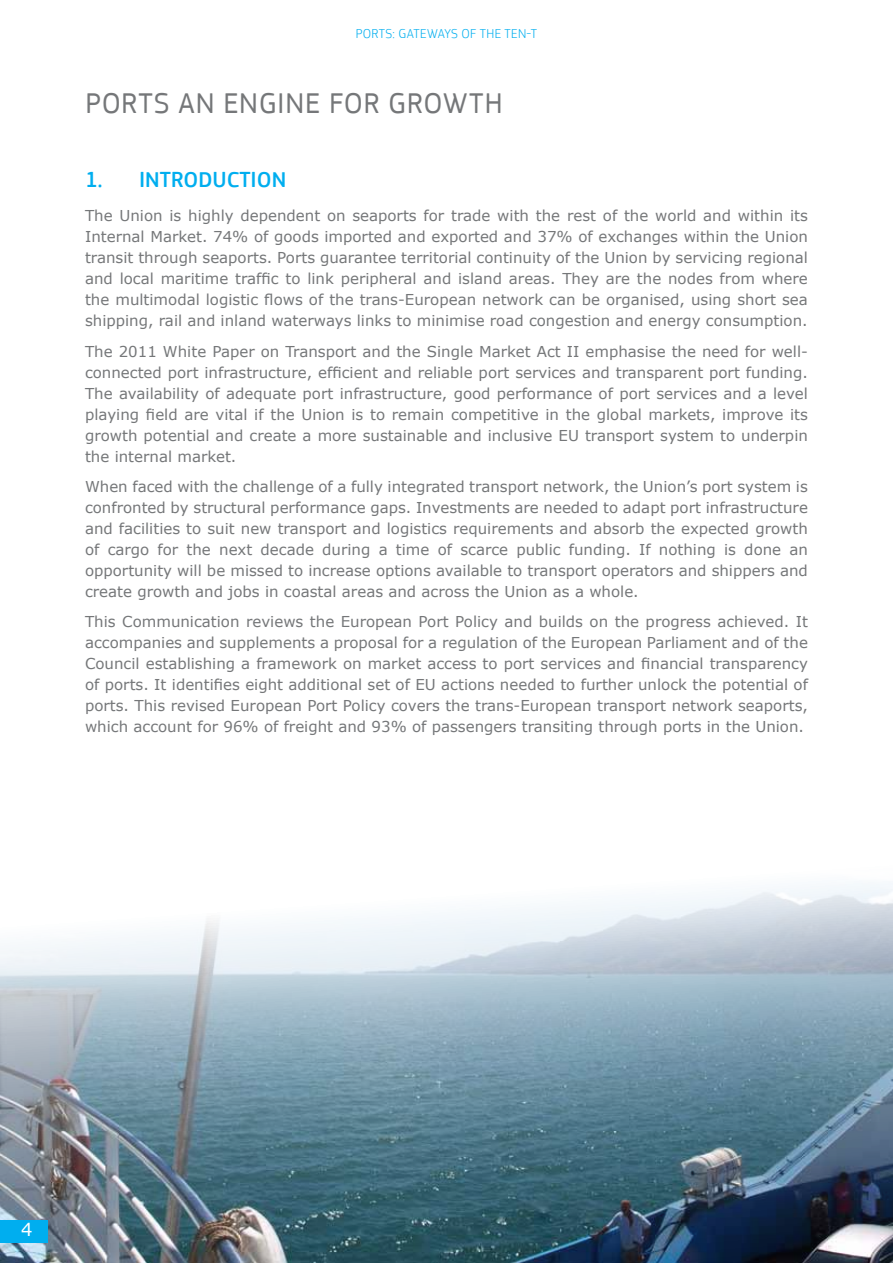
<style>
.page{position:relative;width:893px;height:1263px;background:#fff}
.page>*{position:absolute;margin:0;border:0;box-sizing:border-box;transform-origin:0 0}
.t1{font:30px "EC Square Sans Pro";letter-spacing:.025em;color:#757779}
.t2{font:500 22.5px "EC Square Sans Pro";color:#00aeef}
.t3{font:18px "Verdana";color:#fff}
.t4{font:15px/21px "Verdana";color:#757779;text-align:justify}
.t5{font:300 13.5px "EC Square Sans Pro";letter-spacing:.03em;color:#00aeef}
</style>
<div class="page">
<img style="left:0;top:883px;width:893px;height:380px">
<div style="left:0;top:1220px;width:47px;height:22px;background:#00aeef"></div>
<p class="t5" style="left:356px;top:25px;width:183px">PORTS: GATEWAYS OF THE TEN-T</p>
<h1 class="t1" style="left:85px;top:85px;width:419px">PORTS AN ENGINE FOR GROWTH</h1>
<h2 class="t2" style="left:85px;top:166px;width:203px">1. INTRODUCTION</h2>
<p class="t4" style="left:85px;top:205px;width:724px">The Union is highly dependent on seaports for trade with the rest of the world and within its Internal Market. 74% of goods imported and exported and 37% of exchanges within the Union transit through seaports. Ports guarantee territorial continuity of the Union by servicing regional and local maritime traffic to link peripheral and island areas. They are the nodes from where the multimodal logistic flows of the trans-European network can be organised, using short sea shipping, rail and inland waterways links to minimise road congestion and energy consumption.</p>
<p class="t4" style="left:85px;top:340px;width:724px">The 2011 White Paper on Transport and the Single Market Act II emphasise the need for well&shy;connected port infrastructure, efficient and reliable port services and transparent port funding.<br>The availability of adequate port infrastructure, good performance of port services and a level playing field are vital if the Union is to remain competitive in the global markets, improve its growth potential and create a more sustainable and inclusive EU transport system to underpin the internal market.</p>
<p class="t4" style="left:85px;top:475px;width:724px">When faced with the challenge of a fully integrated transport network, the Union’s port system is confronted by structural performance gaps. Investments are needed to adapt port infrastructure and facilities to suit new transport and logistics requirements and absorb the expected growth of cargo for the next decade during a time of scarce public funding. If nothing is done an opportunity will be missed to increase options available to transport operators and shippers and create growth and jobs in coastal areas and across the Union as a whole.</p>
<p class="t4" style="left:85px;top:610px;width:724px">This Communication reviews the European Port Policy and builds on the progress achieved. It accompanies and supplements a proposal for a regulation of the European Parliament and of the Council establishing a framework on market access to port services and financial transparency of ports. It identifies eight additional set of EU actions needed to further unlock the potential of ports. This revised European Port Policy covers the trans-European transport network seaports, which account for 96% of freight and 93% of passengers transiting through ports in the Union.</p>
<p class="t3" style="left:21px;top:1217px;width:13px">4</p>
</div>
